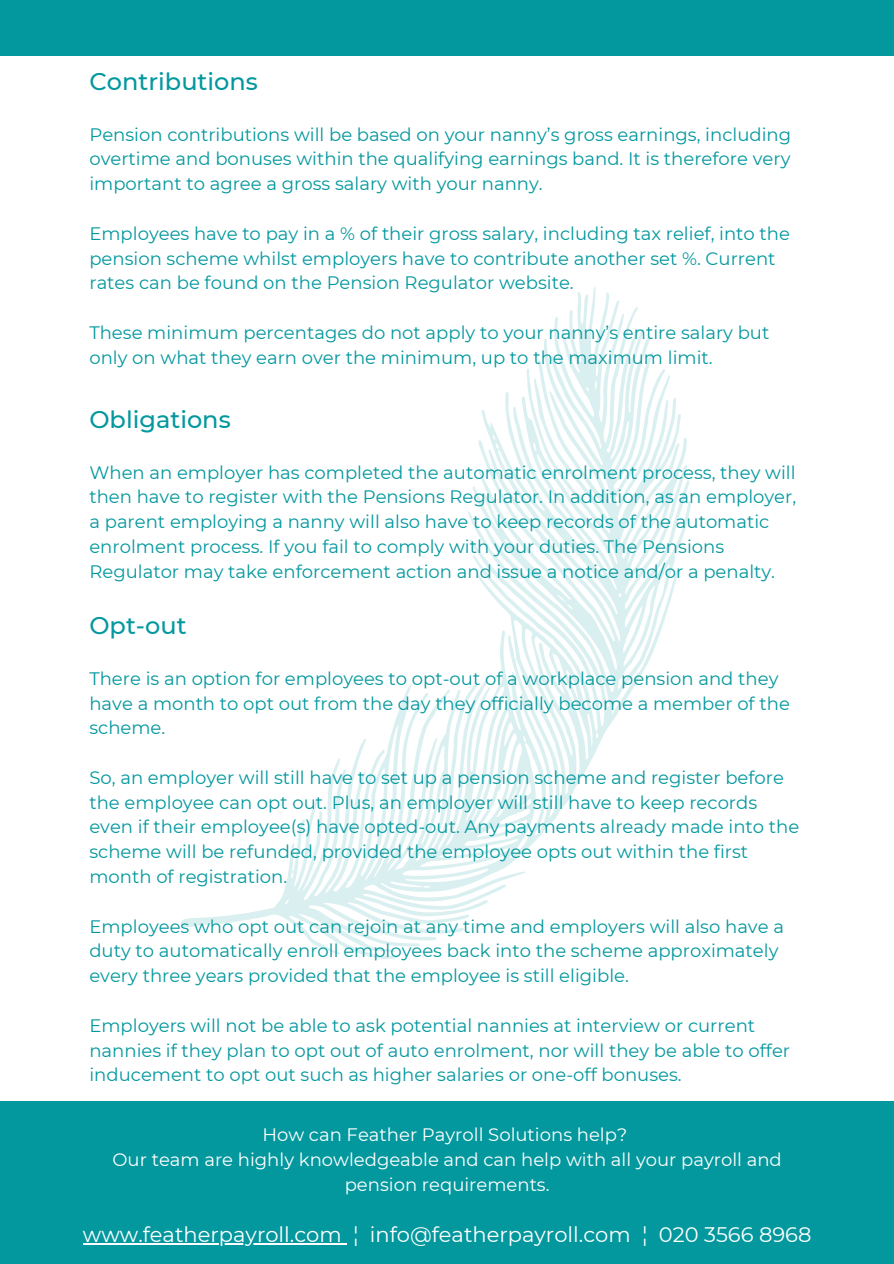
<style>
.page{position:relative;width:894px;height:1264px;background:#fff}
.page>*{position:absolute;margin:0;border:0;box-sizing:border-box;transform-origin:0 0}
.t1{font:500 24px "Montserrat";color:#03989e}
.t2{font:21px "Montserrat";color:#fff}
.t3{font:18px/24.8px "Montserrat";color:#03989e}
.t4{font:18px/24.8px "Montserrat";color:#fff;text-align:center}
</style>
<div class="page">
<div style="left:0;top:0;width:893px;height:55px;background:#03989e"></div>
<div style="left:0;top:1209px;width:893px;height:54px;background:#03989e"></div>
<hr style="left:83px;top:1243px;width:258px;height:1px;background:#fff">
<div style="left:0;top:1101px;width:893px;height:108px;background:#03989e"></div>
<svg style="left:181px;top:286px;width:510px;height:673px"></svg>
<p class="t1" style="left:89px;top:67px;width:170px">Contributions</p>
<p class="t3" style="left:89px;top:122px;width:703px;text-align:justify">Pension contributions will be based on your nanny’s gross earnings, including overtime and bonuses within the qualifying earnings band. It is therefore very important to agree a gross salary with your nanny.</p>
<p class="t3" style="left:89px;top:221px;width:702px">Employees have to pay in a % of their gross salary, including tax relief, into the pension scheme whilst employers have to contribute another set %. Current rates can be found on the Pension Regulator website.</p>
<p class="t3" style="left:89px;top:320px;width:681px">These minimum percentages do not apply to your nanny’s entire salary but only on what they earn over the minimum, up to the maximum limit.</p>
<p class="t1" style="left:89px;top:404px;width:143px">Obligations</p>
<p class="t3" style="left:89px;top:460px;width:708px">When an employer has completed the automatic enrolment process, they will then have to register with the Pensions Regulator. In addition, as an employer, a parent employing a nanny will also have to keep records of the automatic enrolment process. If you fail to comply with your duties. The Pensions Regulator may take enforcement action and issue a notice and/or a penalty.</p>
<p class="t1" style="left:89px;top:611px;width:99px">Opt-out</p>
<p class="t3" style="left:89px;top:666px;width:701px">There is an option for employees to opt-out of a workplace pension and they have a month to opt out from the day they officially become a member of the scheme.</p>
<p class="t3" style="left:89px;top:765px;width:711px">So, an employer will still have to set up a pension scheme and register before the employee can opt out. Plus, an employer will still have to keep records even if their employee(s) have opted-out. Any payments already made into the scheme will be refunded, provided the employee opts out within the first month of registration.</p>
<p class="t3" style="left:89px;top:913px;width:695px">Employees who opt out can rejoin at any time and employers will also have a duty to automatically enroll employees back into the scheme approximately every three years provided that the employee is still eligible.</p>
<p class="t3" style="left:89px;top:1012px;width:702px">Employers will not be able to ask potential nannies at interview or current nannies if they plan to opt out of auto enrolment, nor will they be able to offer inducement to opt out such as higher salaries or one-off bonuses.</p>
<p class="t4" style="left:262px;top:1122px;width:366px">How can Feather Payroll Solutions help?</p>
<p class="t4" style="left:112px;top:1147px;width:670px">Our team are highly knowledgeable and can help with all your payroll and pension requirements.</p>
<p class="t2" style="left:83px;top:1221px;width:729px">www.featherpayroll.com ¦ info@featherpayroll.com ¦ 020 3566 8968</p>
</div>
